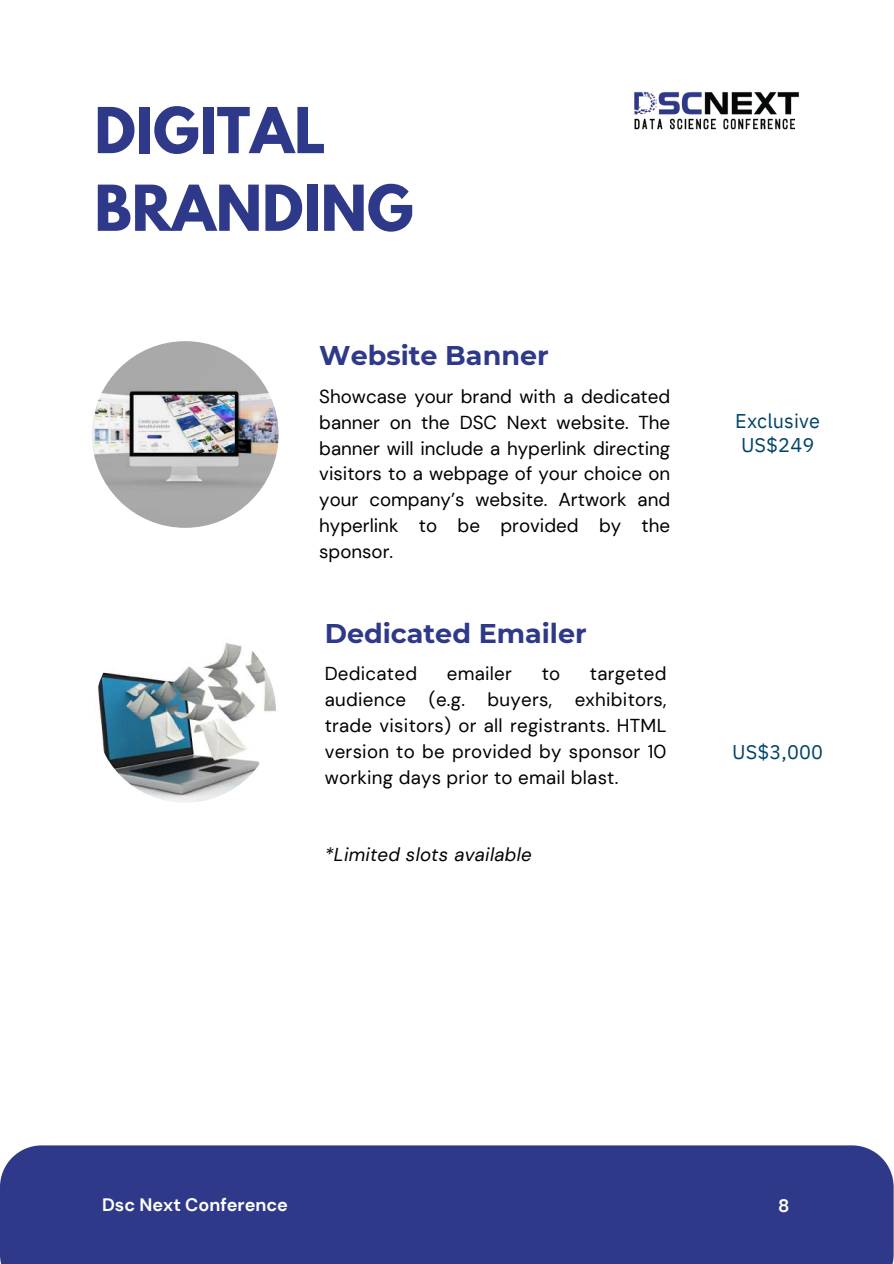
<style>
.page{position:relative;width:894px;height:1264px;background:#fff}
.page>*{position:absolute;margin:0;border:0;box-sizing:border-box;transform-origin:0 0}
.t1{font:700 55.95px/77.7px "League Spartan";color:#2f3989}
.t2{font:700 27px "Montserrat";color:#2f3989}
.t3{font:19.8px/23.5px "IBM Plex Sans";letter-spacing:.005em;color:#004369}
.t4{font:18.75px/25.8px "DM Sans";letter-spacing:.015em;color:#000;text-align:justify}
.t5{font:italic 18.75px "DM Sans";letter-spacing:.015em;color:#000}
.t6{font:700 18px "DM Sans";color:#fff}
</style>
<div class="page">
<img style="left:92px;top:341px;width:186px;height:187px;border-radius:50%">
<img style="left:94px;top:621px;width:182px;height:181px;border-radius:50%">
<div style="left:0;top:1145px;width:893px;height:118px;background:#2f3989"></div>
<img style="left:634px;top:92px;width:165px;height:38px">
<h1 class="t1" style="left:94px;top:99px;width:320px">DIGITAL<br>BRANDING</h1>
<h2 class="t2" style="left:319px;top:339px;width:231px">Website Banner</h2>
<p class="t4" style="left:319px;top:383px;width:352px">Showcase your brand with a dedicated banner on the DSC Next website. The banner will include a hyperlink directing visitors to a webpage of your choice on your company’s website. Artwork and hyperlink to be provided by the sponsor.</p>
<h2 class="t2" style="left:324px;top:617px;width:263px">Dedicated Emailer</h2>
<p class="t4" style="left:324px;top:660px;width:94px">Dedicated</p>
<p class="t4" style="left:446px;top:660px;width:67px">emailer</p>
<p class="t4" style="left:541px;top:660px;width:20px">to</p>
<p class="t4" style="left:324px;top:660px;width:343px;text-indent:265px">targeted audience (e.g. buyers, exhibitors, trade visitors) or all registrants. HTML version to be provided by sponsor 10 working days prior to email blast.</p>
<p class="t5" style="left:324px;top:842px;width:208px">*Limited slots available</p>
<p class="t3" style="left:735px;top:409px;width:86px">Exclusive<br>US$249</p>
<p class="t3" style="left:732px;top:739px;width:92px">US$3,000</p>
<p class="t6" style="left:102px;top:1192px;width:187px">Dsc Next Conference</p>
<p class="t6" style="left:777px;top:1193px;width:13px">8</p>
</div>
